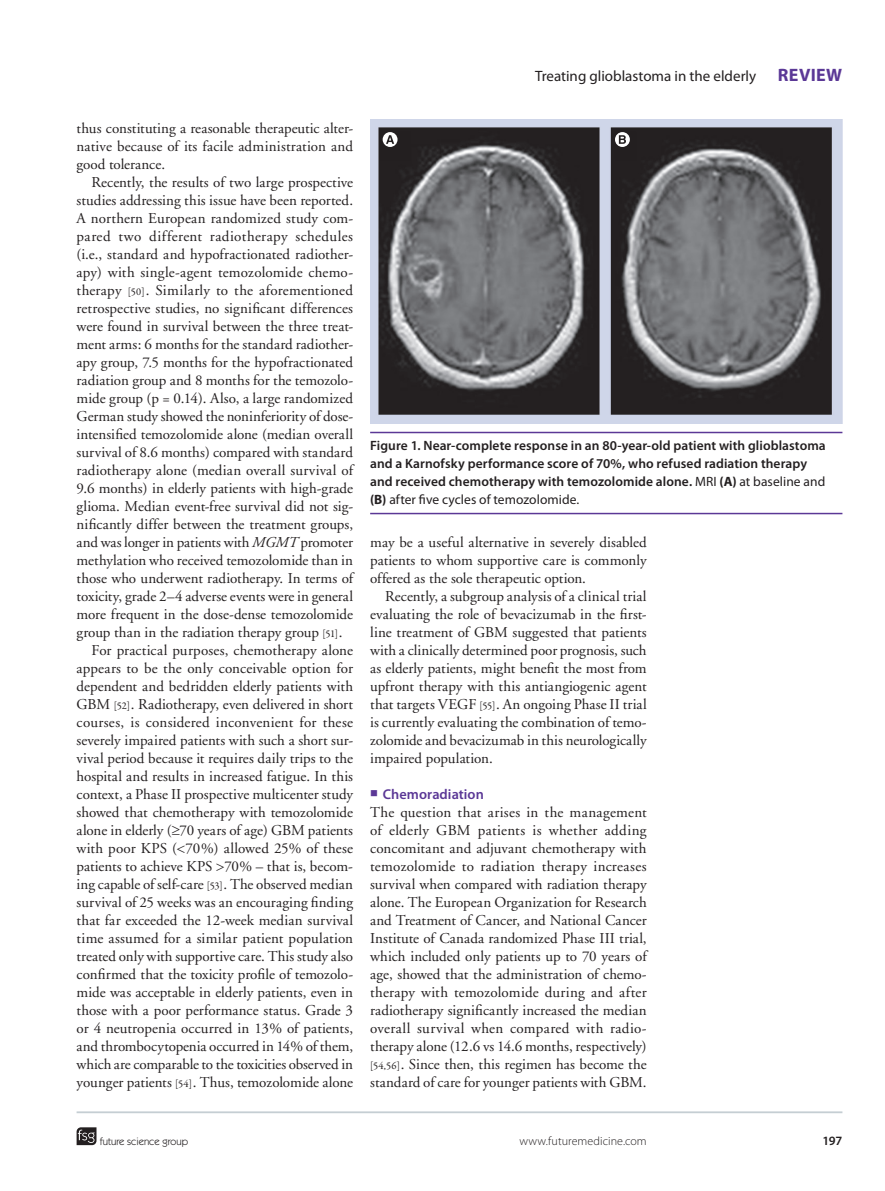
<style>
.page{position:relative;width:885px;height:1191px;background:#fff}
.page>*{position:absolute;margin:0;border:0;box-sizing:border-box;transform-origin:0 0}
.t1{font:15px/18px "Adobe Garamond";color:#231f20;text-align:justify}
.t2{font:15px "Adobe Garamond";letter-spacing:.025em;color:#231f20}
.t3{font:15px "Myriad Pro";color:#231f20}
.t4{font:600 14.25px "Myriad Pro";letter-spacing:.005em;color:#5b3896}
.t5{font:600 13.5px/18px "Myriad Pro";letter-spacing:.005em;color:#231f20}
.t6{font:600 12.75px "Myriad Pro";color:#231f20}
.t7{font:300 12px "Myriad Pro";letter-spacing:.005em;color:#231f20}
.t8{font:10.5px "Itc Kabel";color:#231f20}
.s1{font-family:"Garamond Premr Pro";font-size:10.5px}
.s2{font-style:italic}
.s3{font-weight:700;font-size:18px;color:#5b3896}
.s4{font-weight:400}
.s5{font-weight:700}
</style>
<div class="page">
<svg style="left:77px;top:1127px;width:19px;height:18px"></svg>
<hr style="left:77px;top:1111px;width:765px;height:2px;background:#c5ced3">
<img style="left:370px;top:119px;width:472px;height:304px">
<div style="left:382px;top:132px;width:15px;height:15px;background:#fff;border-radius:50%"></div>
<svg style="left:386px;top:135px;width:8px;height:9px"></svg>
<div style="left:615px;top:132px;width:14px;height:15px;background:#fff;border-radius:50%"></div>
<svg style="left:618px;top:135px;width:8px;height:9px"></svg>
<hr style="left:370px;top:432px;width:472px;height:1px;background:#5b3896">
<hr style="left:370px;top:513px;width:472px;height:1px;background:#5b3896">
<p class="t1" style="left:77px;top:119px;width:278px">thus constituting a reasonable therapeutic alter&shy;native because of its facile administration and good tolerance.</p>
<p class="t1" style="left:91px;top:173px;width:263px">Recently, the results of two large prospective</p>
<p class="t1" style="left:77px;top:191px;width:278px">studies addressing this issue have been reported.</p>
<p class="t1" style="left:77px;top:209px;width:278px">A northern European randomized study com-</p>
<p class="t2" style="left:77px;top:228px;width:278px">pared two different radiotherapy schedules</p>
<p class="t1" style="left:77px;top:245px;width:278px">(i.e., standard and hypofractionated radiother-</p>
<p class="t1" style="left:77px;top:263px;width:277px">apy) with single-agent temozolomide chemo-</p>
<p class="t1" style="left:77px;top:281px;width:278px">therapy <span class="s1">[50]</span>. Similarly to the aforementioned</p>
<p class="t1" style="left:77px;top:299px;width:278px">retrospective studies, no significant differences</p>
<p class="t1" style="left:77px;top:317px;width:278px">were found in survival between the three treat-</p>
<p class="t1" style="left:77px;top:335px;width:278px">ment arms: 6 months for the standard radiother-</p>
<p class="t1" style="left:77px;top:353px;width:278px">apy group, 7.5 months for the hypofractionated</p>
<p class="t1" style="left:77px;top:371px;width:278px">radiation group and 8 months for the temozolo-</p>
<p class="t1" style="left:77px;top:389px;width:278px">mide group (p = 0.14). Also, a large randomized</p>
<p class="t1" style="left:77px;top:407px;width:278px">German study showed the noninferiority of dose-</p>
<p class="t1" style="left:77px;top:425px;width:278px">intensified temozolomide alone (median overall</p>
<p class="t1" style="left:77px;top:443px;width:278px">survival of 8.6 months) compared with standard</p>
<p class="t1" style="left:77px;top:461px;width:278px">radiotherapy alone (median overall survival of</p>
<p class="t1" style="left:77px;top:479px;width:278px">9.6 months) in elderly patients with high-grade</p>
<p class="t1" style="left:77px;top:497px;width:278px">glioma. Median event-free survival did not sig-</p>
<p class="t1" style="left:77px;top:515px;width:278px">nificantly differ between the treatment groups,</p>
<p class="t1" style="left:77px;top:533px;width:278px">and was longer in patients with <span class="s2">MGMT</span> promoter</p>
<p class="t1" style="left:77px;top:551px;width:278px">methylation who received temozolomide than in</p>
<p class="t1" style="left:77px;top:569px;width:278px">those who underwent radiotherapy. In terms of</p>
<p class="t1" style="left:77px;top:587px;width:278px">toxicity, grade 2–4 adverse events were in general</p>
<p class="t1" style="left:77px;top:605px;width:278px">more frequent in the dose-dense temozolomide</p>
<p class="t1" style="left:77px;top:623px;width:267px">group than in the radiation therapy group <span class="s1">[51]</span>.</p>
<p class="t1" style="left:91px;top:641px;width:263px">For practical purposes, chemotherapy alone</p>
<p class="t1" style="left:77px;top:659px;width:278px">appears to be the only conceivable option for</p>
<p class="t1" style="left:77px;top:677px;width:278px">dependent and bedridden elderly patients with</p>
<p class="t1" style="left:77px;top:695px;width:278px">GBM <span class="s1">[52]</span>. Radiotherapy, even delivered in short</p>
<p class="t1" style="left:77px;top:713px;width:278px">courses, is considered inconvenient for these</p>
<p class="t1" style="left:77px;top:731px;width:278px">severely impaired patients with such a short sur-</p>
<p class="t1" style="left:77px;top:749px;width:278px">vival period because it requires daily trips to the</p>
<p class="t1" style="left:77px;top:767px;width:278px">hospital and results in increased fatigue. In this</p>
<p class="t1" style="left:77px;top:785px;width:278px">context, a Phase II prospective multicenter study</p>
<p class="t1" style="left:77px;top:803px;width:278px">showed that chemotherapy with temozolomide</p>
<p class="t1" style="left:77px;top:821px;width:278px">alone in elderly (≥70 years of age) GBM patients</p>
<p class="t1" style="left:77px;top:839px;width:278px">with poor KPS ( 70%) allowed 25% of these</p>
<p class="t1" style="left:77px;top:857px;width:278px">patients to achieve KPS 70% – that is, becom-</p>
<p class="t1" style="left:77px;top:875px;width:278px">ing capable of self-care <span class="s1">[53]</span>. The observed median</p>
<p class="t1" style="left:77px;top:893px;width:278px">survival of 25 weeks was an encouraging finding</p>
<p class="t1" style="left:77px;top:911px;width:278px">that far exceeded the 12-week median survival</p>
<p class="t1" style="left:77px;top:929px;width:278px">time assumed for a similar patient population</p>
<p class="t1" style="left:77px;top:947px;width:278px">treated only with supportive care. This study also</p>
<p class="t1" style="left:77px;top:965px;width:278px">confirmed that the toxicity profile of temozolo-</p>
<p class="t1" style="left:77px;top:983px;width:278px">mide was acceptable in elderly patients, even in</p>
<p class="t1" style="left:77px;top:1001px;width:278px">those with a poor performance status. Grade 3</p>
<p class="t1" style="left:77px;top:1019px;width:278px">or 4 neutropenia occurred in 13% of patients,</p>
<p class="t1" style="left:77px;top:1037px;width:278px">and thrombocytopenia occurred in 14% of them,</p>
<p class="t1" style="left:77px;top:1055px;width:278px">which are comparable to the toxicities observed in</p>
<p class="t1" style="left:77px;top:1073px;width:278px">younger patients <span class="s1">[54]</span>. Thus, temozolomide alone</p>
<p class="t3" style="left:535px;top:67px;width:308px">Treating glioblastoma in the elderly <span class="s3">REVIEW</span></p>
<p class="t5" style="left:370px;top:436px;width:457px">Figure 1. Near-complete response in an 80‑year-old patient with glioblastoma and a Karnofsky performance score of 70%, who refused radiation therapy and received chemotherapy with temozolomide alone. <span class="s4">MRI</span> <span class="s5">(A)</span> <span class="s4">at baseline and </span><span class="s5">(B)</span> <span class="s4">after five cycles of temozolomide.</span></p>
<p class="t1" style="left:370px;top:533px;width:278px">may be a useful alternative in severely disabled patients to whom supportive care is commonly offered as the sole therapeutic option.</p>
<p class="t1" style="left:370px;top:587px;width:278px;text-indent:15px">Recently, a subgroup analysis of a clinical trial evaluating the role of bevacizumab in the first&shy;line treatment of GBM suggested that patients with a clinically determined poor prognosis, such as elderly patients, might benefit the most from upfront therapy with this antiangiogenic agent that targets VEGF <span class="s1">[55]</span>. An ongoing Phase II trial is currently evaluating the combination of temo&shy;zolomide and bevacizumab in this neurologically impaired population.</p>
<p class="t4" style="left:383px;top:785px;width:102px">Chemoradiation</p>
<p class="t1" style="left:370px;top:803px;width:278px">The question that arises in the management of elderly GBM patients is whether adding concomitant and adjuvant chemotherapy with temozolomide to radiation therapy increases survival when compared with radiation therapy alone. The European Organization for Research and Treatment of Cancer, and National Cancer Institute of Canada randomized Phase III trial, which included only patients up to 70 years of age, showed that the administration of chemo&shy;therapy with temozolomide during and after radiotherapy significantly increased the median overall survival when compared with radio&shy;therapy alone (12.6 vs 14.6 months, respectively) <span class="s1">[54,56]</span>. Since then, this regimen has become the standard of care for younger patients with GBM.</p>
<p class="t8" style="left:100px;top:1135px;width:90px">future science group</p>
<p class="t7" style="left:519px;top:1134px;width:129px">www.futuremedicine.com</p>
<p class="t6" style="left:822px;top:1132px;width:21px">197</p>
</div>
